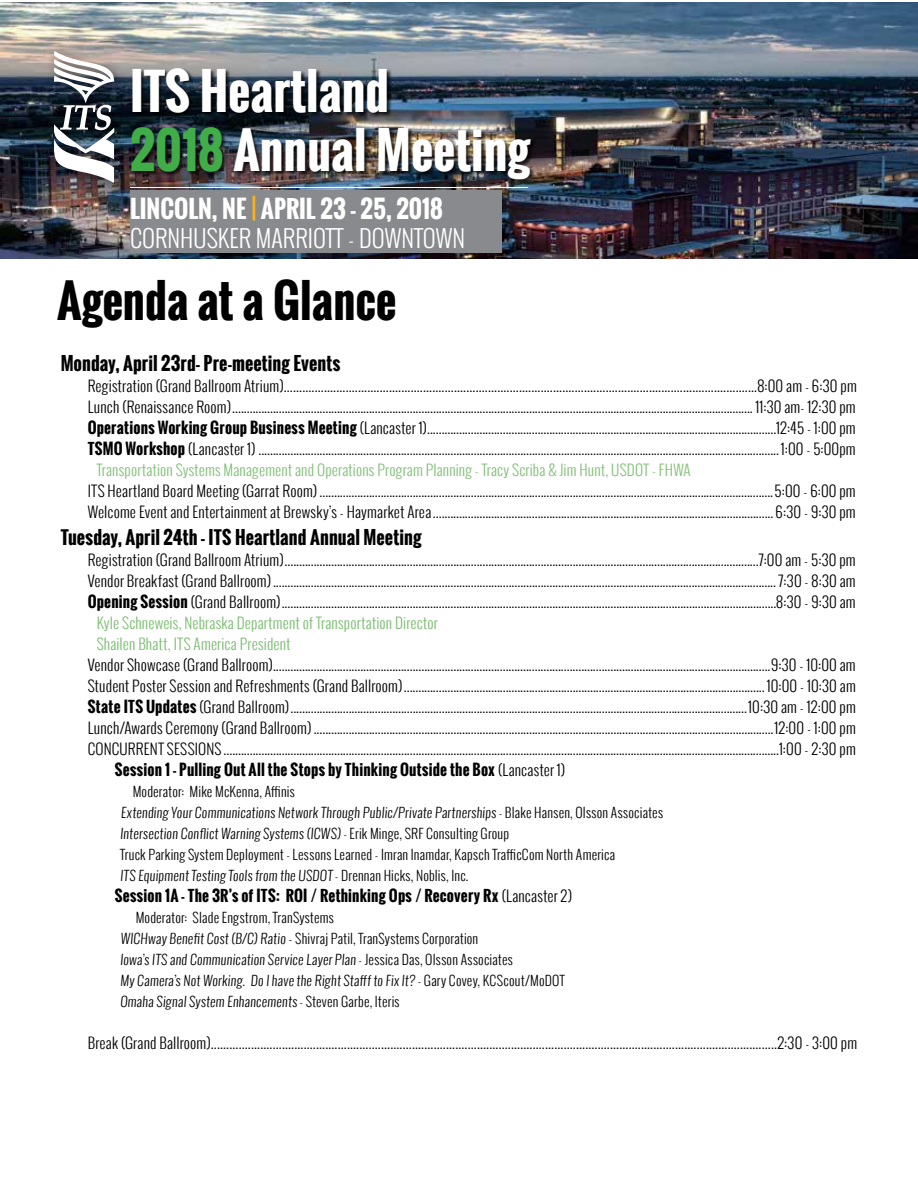
<style>
.page{position:relative;width:918px;height:1188px;background:#fff}
.page>*{position:absolute;margin:0;border:0;box-sizing:border-box;transform-origin:0 0}
.t1{font:700 48.45px/58.1px "Oswald";color:#fff}
.t2{font:700 45px "Oswald";color:#000}
.t3{font:300 24px/28.8px "Oswald";color:#fff}
.t4{font:700 18px "Oswald";letter-spacing:.005em;color:#000}
.t5{font:300 15px/21px "Oswald";letter-spacing:.01em;color:#000}
.t6{font:700 15px "Oswald";letter-spacing:.015em;color:#000}
.t7{font:300 15px "Oswald";letter-spacing:.015em;color:#80bf76}
.t8{font:300 15px "Oswald";letter-spacing:.015em;color:#79bc6f}
.t9{font:300 13.5px/21px "Oswald";letter-spacing:.015em;color:#000}
.s1{color:#41ad49}
.s2{font-weight:700}
.s3{font-weight:700;color:#fcb316}
.s4{font-weight:300}
.s5{font-size:15px}
</style>
<div class="page">
<img style="left:0;top:3px;width:918px;height:255px">
<div style="left:132px;top:68px;width:405px;height:116px;background:#000;opacity:.75"></div>
<div style="left:46px;top:44px;width:82px;height:152px;background:#000;opacity:.5"></div>
<svg style="left:53px;top:51px;width:61px;height:132px"></svg>
<div style="left:130px;top:191px;width:372px;height:62px;background:#898a8d"></div>
<hr style="left:130px;top:187px;width:398px;height:1px;background:#fff">
<h1 class="t1" style="left:130px;top:63px;width:402px">ITS Heartland<br><span class="s1">2018</span> Annual Meeting</h1>
<h3 class="t3" style="left:130px;top:195px;width:337px"><span class="s2">LINCOLN, NE</span> <span class="s3">|</span> <span class="s2">APRIL 23 - 25, 2018<br></span>CORNHUSKER MARRIOTT - DOWNTOWN</h3>
<h2 class="t2" style="left:57px;top:267px;width:341px">Agenda at a Glance</h2>
<p class="t4" style="left:61px;top:349px;width:281px">Monday, April 23rd- Pre-meeting Events</p>
<p class="t5" style="left:88px;top:375px;width:771px">Registration (Grand Ballroom Atrium).........................................................................................................................................................8:00 am - 6:30 pm</p>
<p class="t5" style="left:88px;top:396px;width:770px">Lunch (Renaissance Room)................................................................................................................................................................................... 11:30 am- 12:30 pm</p>
<p class="t5" style="left:88px;top:417px;width:770px"><span class="s2">Operations Working Group Business Meeting</span> (Lancaster 1)........................................................................................................................12:45 - 1:00 pm</p>
<p class="t5" style="left:88px;top:438px;width:769px"><span class="s2">TSMO Workshop</span> (Lancaster 1) ...................................................................................................................................................................................1:00 - 5:00pm</p>
<p class="t7" style="left:97px;top:458px;width:595px">Transportation Systems Management and Operations Program Planning - Tracy Scriba &amp; Jim Hunt, USDOT - FHWA</p>
<p class="t5" style="left:88px;top:480px;width:770px">ITS Heartland Board Meeting (Garrat Room) ............................................................................................................................................................5:00 - 6:00 pm<br>Welcome Event and Entertainment at Brewsky’s - Haymarket Area..................................................................................................................... 6:30 - 9:30 pm</p>
<p class="t4" style="left:61px;top:524px;width:362px">Tuesday, April 24th - ITS Heartland Annual Meeting</p>
<p class="t5" style="left:88px;top:550px;width:770px">Registration (Grand Ballroom Atrium)...................................................................................................................................................................7:00 am - 5:30 pm</p>
<p class="t5" style="left:88px;top:571px;width:770px">Vendor Breakfast (Grand Ballroom)............................................................................................................................................................................. 7:30 - 8:30 am</p>
<p class="t5" style="left:88px;top:592px;width:770px"><span class="s2">Opening Session</span> (Grand Ballroom)..........................................................................................................................................................................8:30 - 9:30 am</p>
<p class="t8" style="left:97px;top:612px;width:342px">Kyle Schneweis, Nebraska Department of Transportation Director</p>
<p class="t8" style="left:97px;top:633px;width:195px">Shailen Bhatt, ITS America President</p>
<p class="t5" style="left:88px;top:655px;width:769px">Vendor Showcase (Grand Ballroom)...........................................................................................................................................................................9:30 - 10:00 am</p>
<p class="t5" style="left:88px;top:676px;width:770px">Student Poster Session and Refreshments (Grand Ballroom)............................................................................................................................ 10:00 - 10:30 am</p>
<p class="t5" style="left:88px;top:697px;width:770px"><span class="s2">State ITS Updates</span> (Grand Ballroom).............................................................................................................................................................10:30 am - 12:00 pm</p>
<p class="t5" style="left:88px;top:718px;width:770px">Lunch/Awards Ceremony (Grand Ballroom) ..............................................................................................................................................................12:00 - 1:00 pm</p>
<p class="t5" style="left:88px;top:739px;width:770px">CONCURRENT SESSIONS ...............................................................................................................................................................................................1:00 - 2:30 pm</p>
<p class="t6" style="left:115px;top:759px;width:452px">Session 1 - Pulling Out All the Stops by Thinking Outside the Box <span class="s4">(Lancaster 1)</span></p>
<p class="t9" style="left:120px;top:781px;width:544px;text-indent:13px">Moderator: Mike McKenna, Affinis<br>Extending Your Communications Network Through Public/Private Partnerships - Blake Hansen, Olsson Associates Intersection Conflict Warning Systems (ICWS) - Erik Minge, SRF Consulting Group<br>Truck Parking System Deployment - Lessons Learned - Imran Inamdar, Kapsch TrafficCom North America<br>ITS Equipment Testing Tools from the USDOT - Drennan Hicks, Noblis, Inc.</p>
<p class="t6" style="left:115px;top:885px;width:459px">Session 1A - The 3R’s of ITS: ROI / Rethinking Ops / Recovery Rx <span class="s4">(Lancaster 2)</span></p>
<p class="t9" style="left:120px;top:907px;width:446px;text-indent:16px">Moderator: Slade Engstrom, TranSystems<br>WICHway Benefit Cost (B/C) Ratio <span class="s5">-</span> Shivraj Patil, TranSystems Corporation<br>Iowa’s ITS and Communication Service Layer Plan - Jessica Das, Olsson Associates<br>My Camera’s Not Working. Do I have the Right Stafff to Fix It? - Gary Covey, KCScout/MoDOT Omaha Signal System Enhancements - Steven Garbe, Iteris</p>
<p class="t5" style="left:88px;top:1033px;width:771px">Break (Grand Ballroom).......................................................................................................................................................................................2:30 - 3:00 pm</p>
</div>
